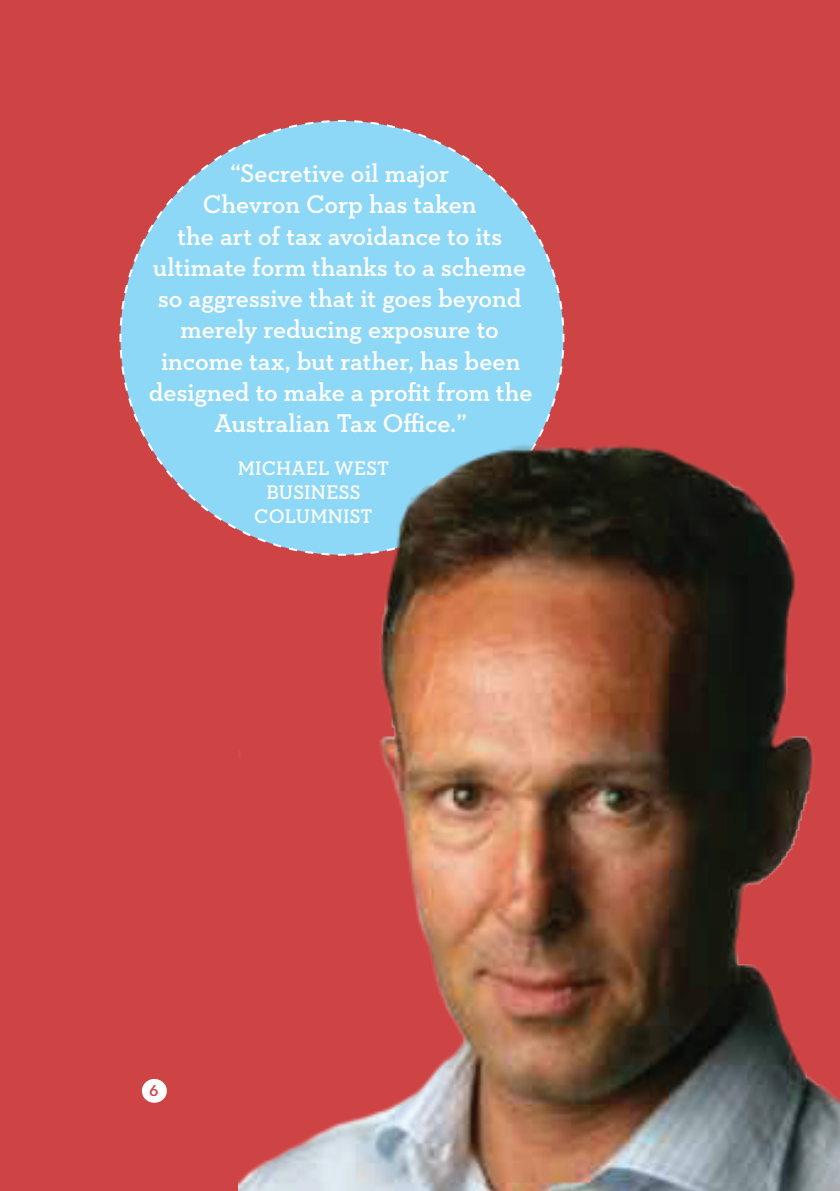
<style>
.page{position:relative;width:840px;height:1191px;background:#fff}
.page>*{position:absolute;margin:0;border:0;box-sizing:border-box;transform-origin:0 0}
.t1{font:600 26px/31.2px "Neutraface Slab Text";color:#fff;text-align:center}
.t2{font:600 20px/24px "Neutraface Slab Text";letter-spacing:.01em;color:#fff;text-align:center}
.t3{font:600 18px "Neutraface Slab Text";color:#ce4444}
</style>
<div class="page">
<div style="left:0;top:0;width:839px;height:1191px;background:#ce4444"></div>
<svg style="left:119px;top:120px;width:446px;height:410px"></svg>
<img style="left:238px;top:400px;width:601px;height:791px">
<div style="left:142px;top:1079px;width:25px;height:23px;background:#fff;border-radius:50%"></div>
<p class="t1" style="left:149px;top:158px;width:385px">“Secretive oil major<br>Chevron Corp has taken<br>the art of tax avoidance to its ultimate form thanks to a scheme so aggressive that it goes beyond merely reducing exposure to income tax, but rather, has been designed to make a profit from the<br>Australian Tax Office.”</p>
<p class="t2" style="left:238px;top:455px;width:153px">MICHAEL WEST<br>BUSINESS<br>COLUMNIST</p>
<p class="t3" style="left:149px;top:1078px;width:11px">6</p>
</div>
